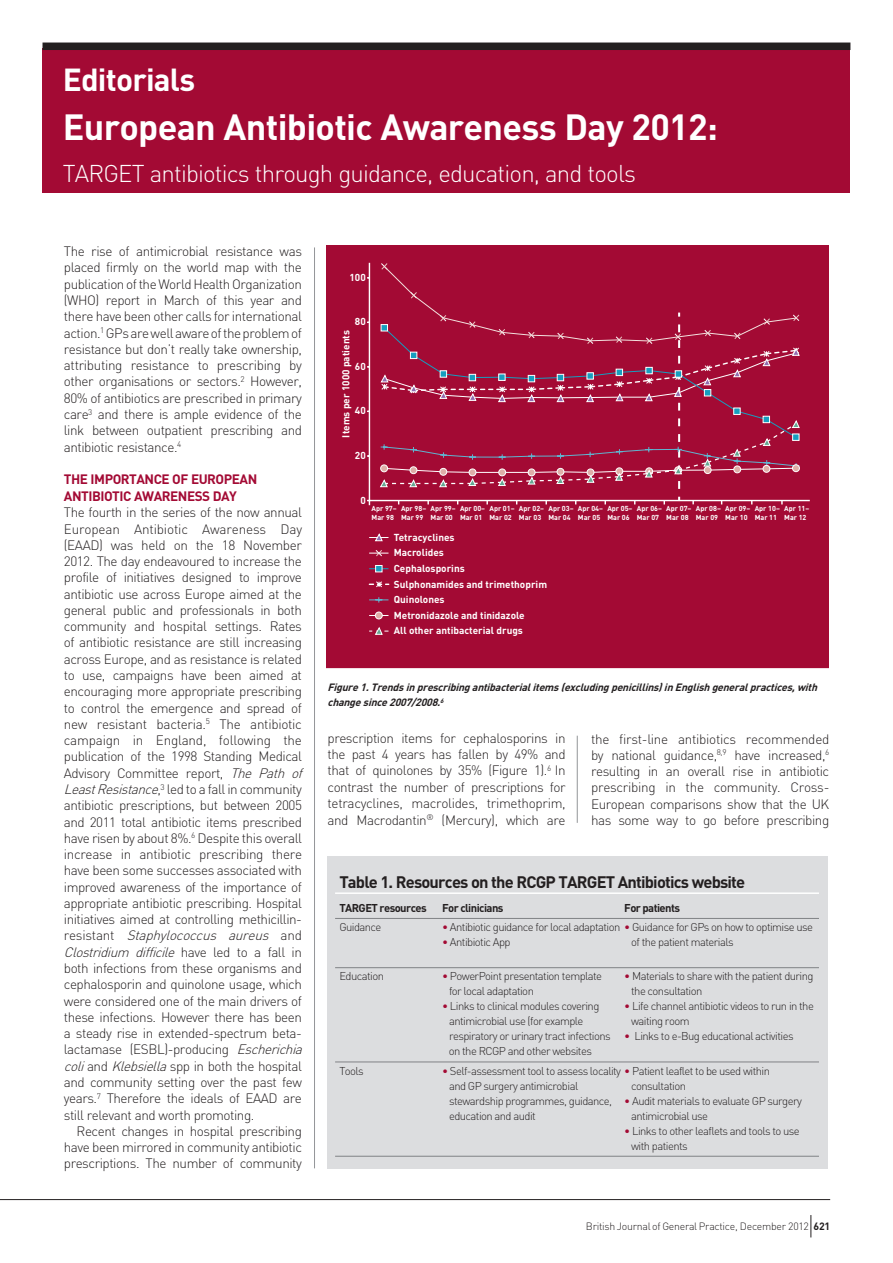
<style>
.page{position:relative;width:893px;height:1263px;background:#fff}
.page>*{position:absolute;margin:0;border:0;box-sizing:border-box;transform-origin:0 0}
.Article_Title{font:700 36px "DIN";letter-spacing:-.02em;color:#fff}
.t1{font:700 31.5px "DIN";letter-spacing:-.025em;color:#fff}
.Article_Title_Sub_He{font:300 24px "DIN";letter-spacing:-.035em;color:#fff}
.Box_copy_header{font:700 16.5px "DIN";letter-spacing:-.05em;color:#231f20}
.Body_Copy_First_para{font:300 13.5px/16.4px "DIN";letter-spacing:-.035em;color:#231f20;text-align:justify}
.Body_copy_indent{font:300 13.5px/16.5px "DIN";letter-spacing:-.035em;color:#231f20;text-align:justify}
.Sub_heading{font:700 13.5px/16.6px "DIN";letter-spacing:-.035em;color:#a30a34}
.Table_copy{font:300 11.25px/15px "DIN";letter-spacing:-.05em;color:#231f20}
.Table_copy-2{font:700 11.25px "DIN";letter-spacing:-.05em;color:#231f20}
.t2{font:italic 700 10.5px/15px "DIN";color:#231f20}
.t3{font:300 10.5px "DIN";letter-spacing:-.025em;color:#231f20}
.t4{font:700 10.05px/15.6px "DIN";color:#fff}
.t5{font:700 7.2px/8.6px "DIN";color:#fff}
.s1{font-style:italic}
.s2{color:#a30a34}
.s3{font-weight:700}
</style>
<div class="page">
<div style="left:43px;top:49px;width:807px;height:144px;background:#a30a34"></div>
<div style="left:43px;top:43px;width:807px;height:7px;background:#231f20"></div>
<hr style="left:314px;top:247px;width:1px;height:921px;background:#939598">
<hr style="left:0;top:1199px;width:830px;height:1px;background:#231f20">
<svg style="left:810px;top:1215px;width:1px;height:22px"></svg>
<div style="left:327px;top:856px;width:500px;height:312px;background:#dcdddf"></div>
<hr style="left:335px;top:892px;width:484px;height:2px;background:#fff">
<hr style="left:335px;top:918px;width:484px;height:1px;background:#808285">
<hr style="left:335px;top:967px;width:484px;height:1px;background:#808285">
<hr style="left:335px;top:1061px;width:484px;height:1px;background:#808285">
<hr style="left:335px;top:1156px;width:484px;height:1px;background:#808285">
<div style="left:327px;top:245px;width:502px;height:424px;background:#a30a34"></div>
<hr style="left:369px;top:263px;width:1px;height:241px;background:#fff">
<hr style="left:368px;top:500px;width:441px;height:1px;background:#fff">
<svg style="left:380px;top:262px;width:420px;height:227px;background:#a4153d"></svg>
<svg style="left:369px;top:534px;width:19px;height:7px"></svg>
<svg style="left:369px;top:549px;width:20px;height:39px"></svg>
<svg style="left:369px;top:597px;width:19px;height:6px"></svg>
<svg style="left:369px;top:615px;width:19px;height:1px"></svg>
<div style="left:375px;top:612px;width:7px;height:7px;background:#dfaea8;border-radius:50%"></div>
<div style="left:375px;top:612px;width:7px;height:7px;border:1px solid #fff;border-radius:50%"></div>
<svg style="left:369px;top:627px;width:19px;height:8px"></svg>
<hr style="left:577px;top:736px;width:1px;height:87px;background:#939598">
<p class="t1" style="left:63px;top:59px;width:134px">Editorials</p>
<p class="Article_Title" style="left:63px;top:103px;width:657px">European Antibiotic Awareness Day 2012:</p>
<p class="Article_Title_Sub_He" style="left:63px;top:159px;width:575px">TARGET antibiotics through guidance, education, and tools</p>
<p class="Body_Copy_First_para" style="left:64px;top:243px;width:240px">The rise of antimicrobial resistance was placed firmly on the world map with the publication of the World Health Organization (WHO) report in March of this year and there have been other calls for international action.<sup>1</sup> GPs are well aware of the problem of resistance but don’t really take ownership, attributing resistance to prescribing by other organisations or sectors.<sup>2</sup> However, 80% of antibiotics are prescribed in primary care<sup>3</sup> and there is ample evidence of the link between outpatient prescribing and antibiotic resistance.<sup>4</sup></p>
<p class="Sub_heading" style="left:64px;top:471px;width:195px">THE IMPORTANCE OF EUROPEAN<br>ANTIBIOTIC AWARENESS DAY</p>
<p class="Body_Copy_First_para" style="left:64px;top:504px;width:244px;text-align:left">The fourth in the series of the now annual European Antibiotic Awareness Day (EAAD) was held on the 18 November 2012. The day endeavoured to increase the profile of initiatives designed to improve antibiotic use across Europe aimed at the general public and professionals in both community and hospital settings. Rates of antibiotic resistance are still increasing across Europe, and as resistance is related to use, campaigns have been aimed at encouraging more appropriate prescribing to control the emergence and spread of new resistant bacteria.<sup>5</sup> The antibiotic campaign in England, following the publication of the 1998 Standing Medical Advisory Committee report, <span class="s1">The Path of LeastResistance</span>,<sup>3</sup> led to a fall in community antibiotic prescriptions, but between 2005 and 2011 total antibiotic items prescribed have risen by about 8%.<sup>6</sup> Despite this overall increase in antibiotic prescribing there have been some successes associated with improved awareness of the importance of appropriate antibiotic prescribing. Hospital initiatives aimed at controlling methicillin&shy;r e s i s t a n t <span class="s1">Staphylococcus aureus</span> a n d <span class="s1">Clostridium difficile</span> h a v e l e d t o a f a l l i n both infections from these organisms and cephalosporin and quinolone usage, which were considered one of the main drivers of these infections. However there has been a steady rise in extended-spectrum beta&shy;lactamase (ESBL)-producing <span class="s1">Escherichia coli</span>and <span class="s1">Klebsiella</span>spp in both the hospital and community setting over the past few years.<sup>7</sup> Therefore the ideals of EAAD are still relevant and worth promoting.</p>
<p class="Body_copy_indent" style="left:64px;top:1123px;width:240px;text-indent:13px">Recent changes in hospital prescribing have been mirrored in community antibiotic prescriptions. The number of community</p>
<p class="t4" style="left:349px;top:269px;width:18px">100</p>
<p class="t4" style="left:355px;top:313px;width:12px">80</p>
<p class="t4" style="left:355px;top:358px;width:12px">60</p>
<p class="t4" style="left:355px;top:403px;width:12px">40</p>
<p class="t4" style="left:355px;top:447px;width:12px">20</p>
<p class="t4" style="left:360px;top:492px;width:7px">0</p>
<p class="t4" style="left:338px;top:437px;width:109px;rotate:-90deg">Items per 1000 patients</p>
<p class="t5" style="left:372px;top:504px;width:27px">Apr 97–<br>Mar 98</p>
<p class="t5" style="left:401px;top:504px;width:27px">Apr 98–<br>Mar 99</p>
<p class="t5" style="left:431px;top:504px;width:27px">Apr 99–<br>Mar 00</p>
<p class="t5" style="left:460px;top:504px;width:27px">Apr 00–<br>Mar 01</p>
<p class="t5" style="left:489px;top:504px;width:27px">Apr 01–<br>Mar 02</p>
<p class="t5" style="left:519px;top:504px;width:27px">Apr 02–<br>Mar 03</p>
<p class="t5" style="left:548px;top:504px;width:27px">Apr 03–<br>Mar 04</p>
<p class="t5" style="left:578px;top:504px;width:27px">Apr 04–<br>Mar 05</p>
<p class="t5" style="left:607px;top:504px;width:27px">Apr 05–<br>Mar 06</p>
<p class="t5" style="left:637px;top:504px;width:27px">Apr 06–<br>Mar 07</p>
<p class="t5" style="left:666px;top:504px;width:27px">Apr 07–<br>Mar 08</p>
<p class="t5" style="left:696px;top:504px;width:27px">Apr 08–<br>Mar 09</p>
<p class="t5" style="left:725px;top:504px;width:27px">Apr 09–<br>Mar 10</p>
<p class="t5" style="left:755px;top:504px;width:27px">Apr 10–<br>Mar 11</p>
<p class="t5" style="left:784px;top:504px;width:27px">Apr 11–<br>Mar 12</p>
<p class="t4" style="left:394px;top:529px;width:62px">Tetracyclines</p>
<p class="t4" style="left:394px;top:560px;width:155px">Cephalosporins<br>Sulphonamides and trimethoprim<br>Quinolones<br>Metronidazole and tinidazole<br>All other antibacterial drugs</p>
<p class="t4" style="left:394px;top:544px;width:52px">Macrolides</p>
<p class="t2" style="left:327px;top:679px;width:494px">Figure1.Trendsinprescribingantibacterialitems(excludingpenicillins)inEnglishgeneralpractices,with changesince2007/2008.<sup>6</sup></p>
<p class="Body_copy_indent" style="left:327px;top:729px;width:240px">prescription items for cephalosporins in the past 4 years has fallen by 49% and that of quinolones by 35% (Figure 1).<sup>6</sup> In contrast the number of prescriptions for tetracyclines, macrolides, trimethoprim, and Macrodantin<sup>®</sup> (Mercury), which are</p>
<p class="Body_copy_indent" style="left:591px;top:731px;width:240px">the first-line antibiotics recommended by national guidance,<sup>8,9</sup> have increased,<sup>6 </sup>resulting in an overall rise in antibiotic prescribing in the community. Cross-European comparisons show that the UK has some way to go before prescribing</p>
<p class="Box_copy_header" style="left:339px;top:871px;width:407px">Table 1. Resources on the RCGP TARGET Antibiotics website</p>
<p class="Table_copy-2" style="left:339px;top:900px;width:89px">TARGET resources</p>
<p class="Table_copy-2" style="left:442px;top:900px;width:63px">For clinicians</p>
<p class="Table_copy-2" style="left:624px;top:900px;width:57px">For patients</p>
<p class="Table_copy" style="left:339px;top:919px;width:44px">Guidance</p>
<p class="Table_copy" style="left:442px;top:919px;width:372px"><span class="s2">•</span> Antibiotic guidance for local adaptation <span class="s2">•</span> Guidance for GPs on how to optimise use</p>
<p class="Table_copy" style="left:442px;top:934px;width:70px"><span class="s2">•</span> Antibiotic App</p>
<p class="Table_copy" style="left:631px;top:934px;width:104px">of the patient materials</p>
<p class="Table_copy" style="left:339px;top:969px;width:46px">Education</p>
<p class="Table_copy" style="left:442px;top:969px;width:162px"><span class="s2">•</span> PowerPoint presentation template</p>
<p class="Table_copy" style="left:624px;top:969px;width:191px"><span class="s2">•</span> Materials to share with the patient during</p>
<p class="Table_copy" style="left:449px;top:984px;width:86px">for local adaptation</p>
<p class="Table_copy" style="left:631px;top:984px;width:73px">the consultation</p>
<p class="Table_copy" style="left:442px;top:999px;width:159px"><span class="s2">•</span> Links to clinical modules covering</p>
<p class="Table_copy" style="left:624px;top:999px;width:191px"><span class="s2">•</span> Life channel antibiotic videos to run in the</p>
<p class="Table_copy" style="left:449px;top:1014px;width:136px">antimicrobial use (for example</p>
<p class="Table_copy" style="left:449px;top:1014px;width:346px;text-indent:182px">waiting room<br>respiratory or urinary tract infections <span class="s2">•</span> Links to e-Bug educational activities on the RCGP and other websites</p>
<p class="Table_copy" style="left:339px;top:1063px;width:26px">Tools</p>
<p class="Table_copy" style="left:449px;top:1063px;width:322px;text-indent:-7px"><span class="s2">•</span> Self-assessment tool to assess locality <span class="s2">•</span> Patient leaflet to be used within and GP surgery antimicrobial</p>
<p class="Table_copy" style="left:449px;top:1078px;width:354px;text-indent:182px">consultation<br>stewardship programmes, guidance, <span class="s2">•</span> Audit materials to evaluate GP surgery education and audit</p>
<p class="Table_copy" style="left:631px;top:1108px;width:78px">antimicrobial use</p>
<p class="Table_copy" style="left:631px;top:1123px;width:170px;text-indent:-7px"><span class="s2">•</span> Links to other leaflets and tools to use with patients</p>
<p class="t3" style="left:586px;top:1219px;width:246px">British Journal of General Practice, December 2012 <span class="s3">621</span></p>
</div>
